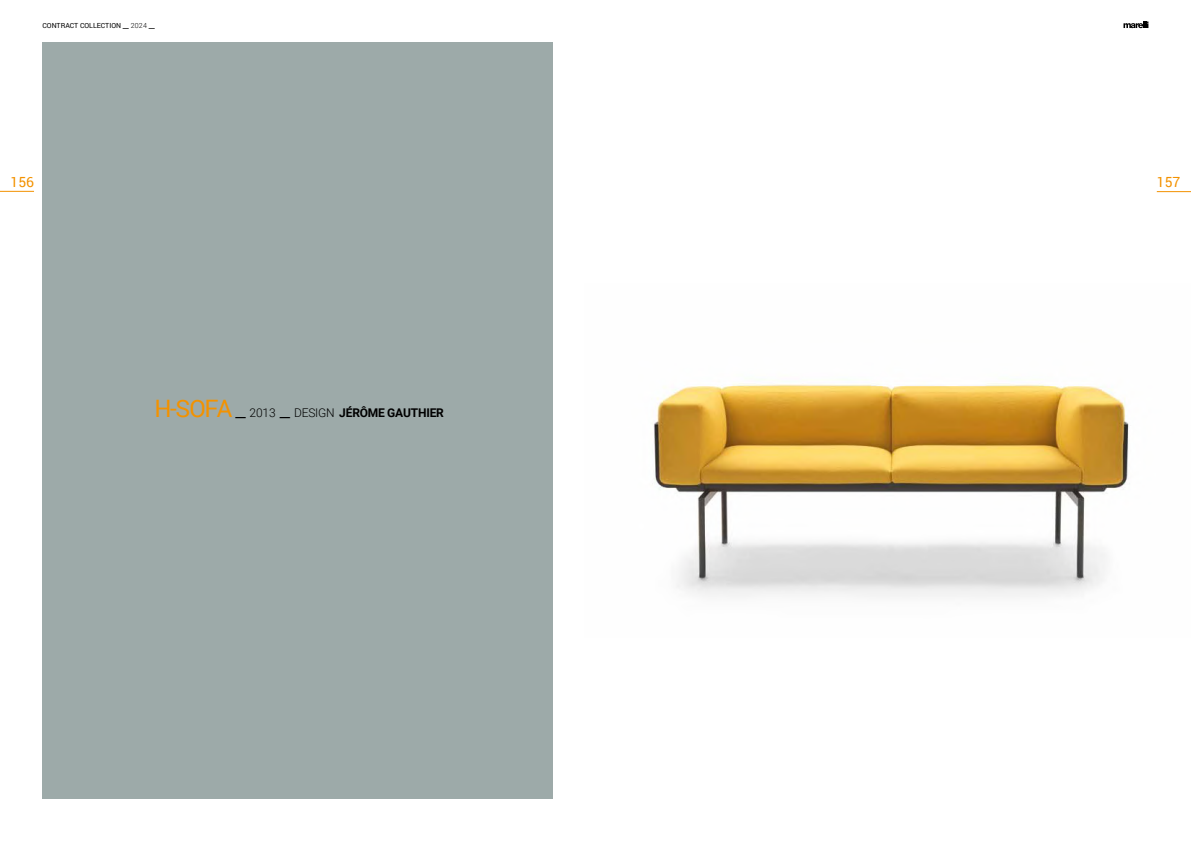
<style>
.page{position:relative;width:1191px;height:842px;background:#fff}
.page>*{position:absolute;margin:0;border:0;box-sizing:border-box;transform-origin:0 0}
.t1{font:14px "Roboto";color:#f39200}
.t2{font:700 12px "Roboto";letter-spacing:-.015em;color:#000}
.t3{font:7px "Roboto";color:#000}
.s1{font-weight:300;font-size:14px}
.s2{font-weight:300}
.s3{font-weight:400;font-size:24px;color:#f39200}
.s4{font-weight:300;font-size:24px}
</style>
<div class="page">
<svg style="left:1123px;top:22px;width:25px;height:6px"></svg>
<hr style="left:0;top:191px;width:34px;height:1px;background:#f39200">
<hr style="left:1156px;top:191px;width:35px;height:1px;background:#f39200">
<img style="left:653px;top:383px;width:476px;height:214px">
<div style="left:43px;top:43px;width:510px;height:756px;background:#9daaa9"></div>
<p class="t3" style="left:43px;top:21px;width:114px">CONTRACT COLLECTION <span class="s1">_</span> <span class="s2">2024</span> <span class="s1">_</span></p>
<p class="t1" style="left:11px;top:172px;width:25px">156</p>
<p class="t1" style="left:1156px;top:173px;width:25px">157</p>
<p class="t2" style="left:154px;top:405px;width:291px"><span class="s3">H-SOFA</span> <span class="s4">_</span> <span class="s2">2013</span> <span class="s4">_</span> <span class="s2">DESIGN</span> JÉRÔME GAUTHIER</p>
</div>
